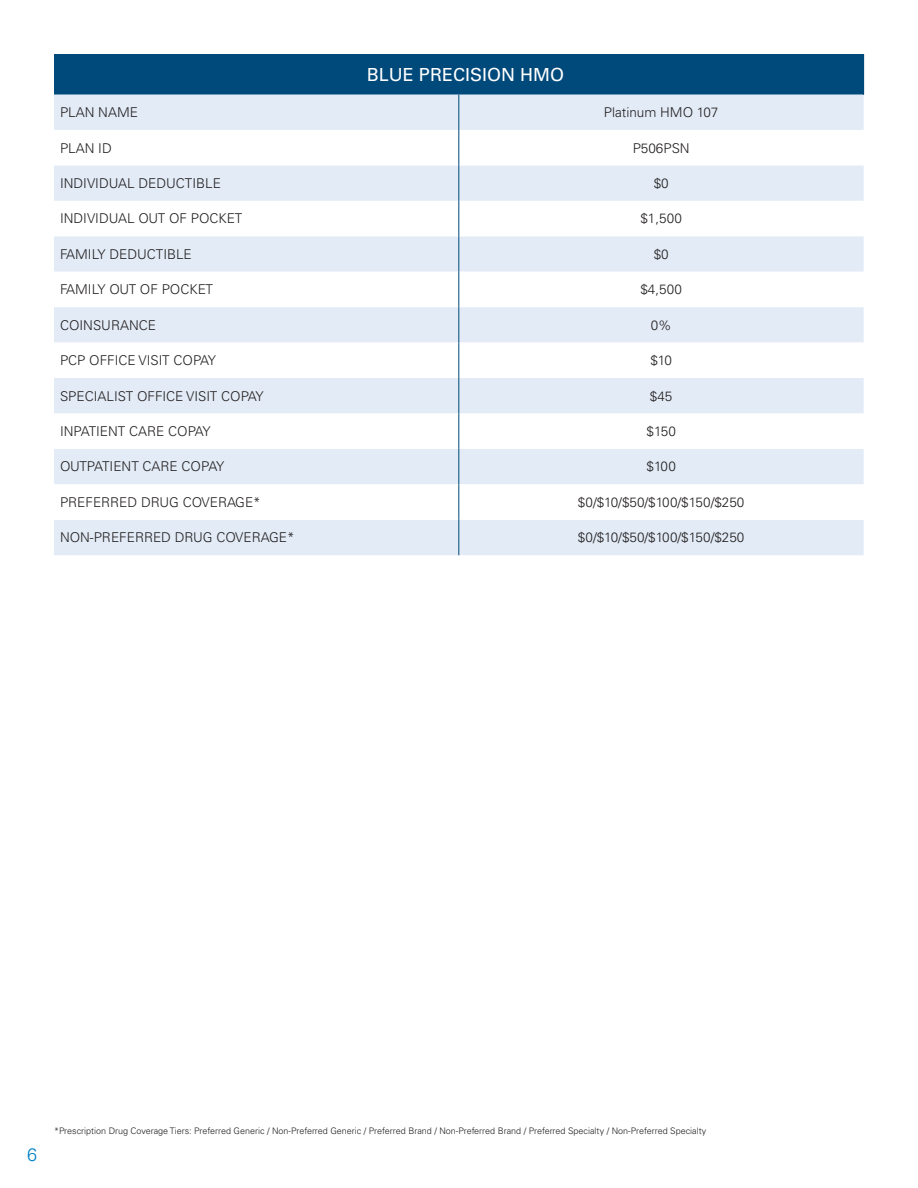
<style>
.page{position:relative;width:918px;height:1188px;background:#fff}
.page>*{position:absolute;margin:0;border:0;box-sizing:border-box;transform-origin:0 0}
.t1{font:18px "Univers LT Std";color:#fff}
.t2{font:300 18px "Univers LT Std";color:#0082c8}
.t3{font:300 13.5px "Univers LT Std";color:#231f20}
.t4{font:300 9px "Univers LT Std";color:#231f20}
</style>
<div class="page">
<div style="left:54px;top:54px;width:810px;height:40px;background:#00497b"></div>
<div style="left:54px;top:94px;width:810px;height:461px;background:#e2ebf6"></div>
<svg style="left:54px;top:130px;width:810px;height:390px"></svg>
<hr style="left:458px;top:94px;width:1px;height:36px;background:#00497b">
<hr style="left:458px;top:130px;width:1px;height:35px;background:#00497b">
<hr style="left:458px;top:165px;width:1px;height:36px;background:#00497b">
<hr style="left:458px;top:201px;width:1px;height:35px;background:#00497b">
<hr style="left:458px;top:236px;width:1px;height:36px;background:#00497b">
<hr style="left:458px;top:272px;width:1px;height:35px;background:#00497b">
<hr style="left:458px;top:307px;width:1px;height:36px;background:#00497b">
<hr style="left:458px;top:343px;width:1px;height:35px;background:#00497b">
<hr style="left:458px;top:378px;width:1px;height:35px;background:#00497b">
<hr style="left:458px;top:413px;width:1px;height:36px;background:#00497b">
<hr style="left:458px;top:449px;width:1px;height:35px;background:#00497b">
<hr style="left:458px;top:484px;width:1px;height:36px;background:#00497b">
<hr style="left:458px;top:520px;width:1px;height:35px;background:#00497b">
<h1 class="t1" style="left:367px;top:64px;width:199px">BLUE PRECISION HMO</h1>
<p class="t3" style="left:60px;top:104px;width:80px">PLAN NAME</p>
<p class="t3" style="left:604px;top:104px;width:116px">Platinum HMO 107</p>
<p class="t3" style="left:60px;top:140px;width:53px">PLAN ID</p>
<p class="t3" style="left:633px;top:140px;width:59px">P506PSN</p>
<p class="t3" style="left:60px;top:175px;width:162px">INDIVIDUAL DEDUCTIBLE</p>
<p class="t3" style="left:654px;top:175px;width:17px">$0</p>
<p class="t3" style="left:60px;top:211px;width:184px">INDIVIDUAL OUT OF POCKET</p>
<p class="t3" style="left:640px;top:211px;width:43px">$1,500</p>
<p class="t3" style="left:60px;top:246px;width:133px">FAMILY DEDUCTIBLE</p>
<p class="t3" style="left:654px;top:246px;width:17px">$0</p>
<p class="t3" style="left:60px;top:281px;width:155px">FAMILY OUT OF POCKET</p>
<p class="t3" style="left:640px;top:281px;width:43px">$4,500</p>
<p class="t3" style="left:60px;top:317px;width:98px">COINSURANCE</p>
<p class="t3" style="left:651px;top:317px;width:23px">0%</p>
<p class="t3" style="left:60px;top:352px;width:158px">PCP OFFICE VISIT COPAY</p>
<p class="t3" style="left:650px;top:352px;width:23px">$10</p>
<p class="t3" style="left:60px;top:388px;width:205px">SPECIALIST OFFICE VISIT COPAY</p>
<p class="t3" style="left:650px;top:388px;width:24px">$45</p>
<p class="t3" style="left:60px;top:423px;width:152px">INPATIENT CARE COPAY</p>
<p class="t3" style="left:647px;top:423px;width:31px">$150</p>
<p class="t3" style="left:60px;top:459px;width:166px">OUTPATIENT CARE COPAY</p>
<p class="t3" style="left:647px;top:459px;width:31px">$100</p>
<p class="t3" style="left:60px;top:494px;width:202px">PREFERRED DRUG COVERAGE*</p>
<p class="t3" style="left:578px;top:494px;width:168px">$0/$10/$50/$100/$150/$250</p>
<p class="t3" style="left:60px;top:529px;width:236px">NON-PREFERRED DRUG COVERAGE*</p>
<p class="t3" style="left:578px;top:529px;width:168px">$0/$10/$50/$100/$150/$250</p>
<h1 class="t2" style="left:27px;top:1144px;width:12px">6</h1>
<p class="t4" style="left:54px;top:1125px;width:654px">*Prescription Drug Coverage Tiers: Preferred Generic / Non-Preferred Generic / Preferred Brand / Non-Preferred Brand / Preferred Specialty / Non-Preferred Specialty</p>
</div>
